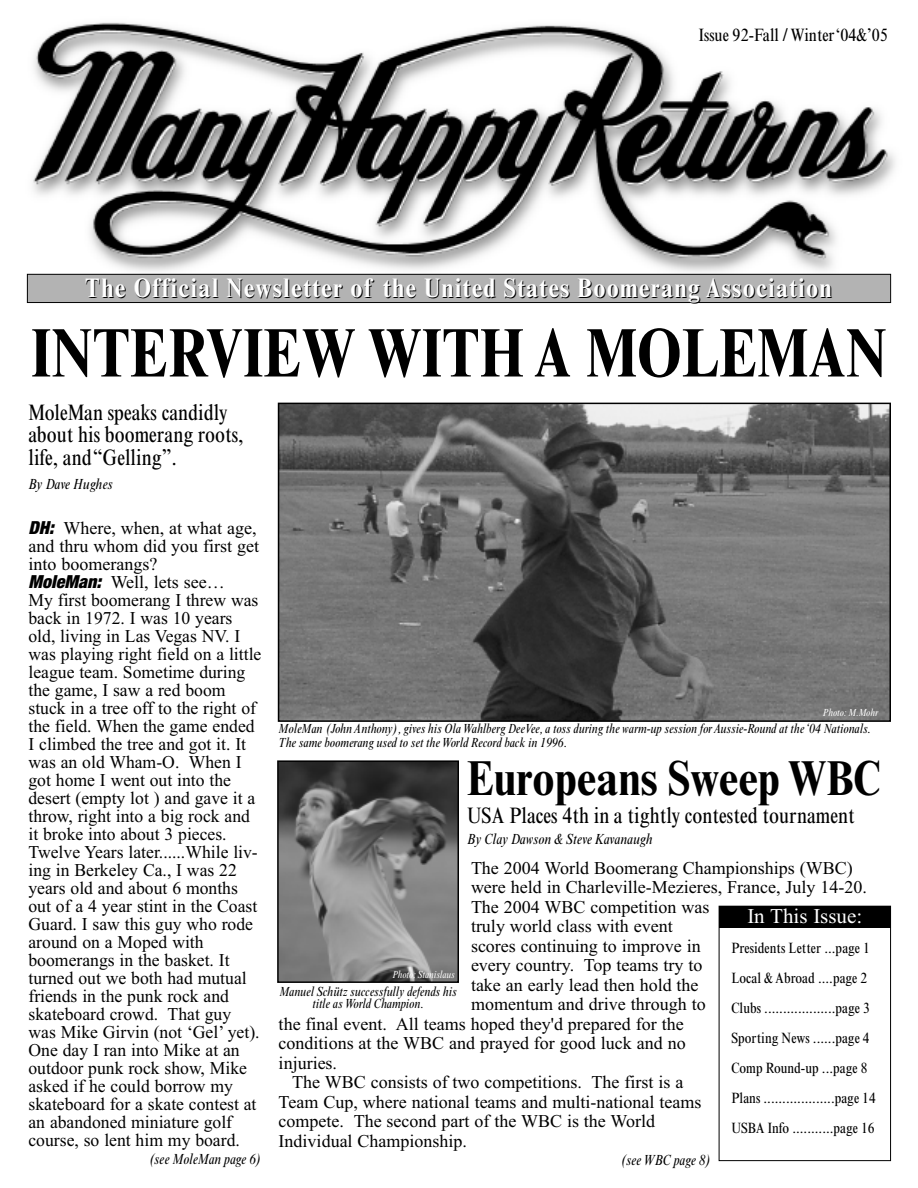
<style>
.page{position:relative;width:918px;height:1188px;background:#fff}
.page>*{position:absolute;margin:0;border:0;box-sizing:border-box;transform-origin:0 0}
.t1{font:700 condensed 69.3px "Times New Roman";color:#000}
.t2{font:700 condensed 49.5px "Times New Roman";color:#000}
.t3{font:700 condensed 27px "Times New Roman";letter-spacing:.045em;color:#000}
.t4{font:condensed 22.5px/22.5px "Times New Roman";color:#000}
.t5{font:21px "Times New Roman";color:#fff}
.t6{font:18px/18px "Times New Roman";color:#000}
.t7{font:condensed 18px "Times New Roman";color:#000}
.t8{font:condensed 15px/30px "Times New Roman";color:#000}
.t9{font:italic condensed 15px "Times New Roman";color:#000}
.t10{font:italic condensed 13.5px/13.5px "Times New Roman";color:#000}
.t11{font:italic condensed 10.5px "Times New Roman";color:#fff}
.s1{font-family:"Helvetica Neue";font-weight:900;font-style:italic;font-stretch:condensed}
</style>
<div class="page">
<div style="left:719px;top:907px;width:172px;height:21px;background:#000"></div>
<img style="left:26px;top:22px;width:869px;height:253px">
<div style="left:28px;top:275px;width:862px;height:27px;background:#b3b3b3"></div>
<div style="left:27px;top:274px;width:864px;height:29px;border:1px solid #000"></div>
<img style="left:281px;top:406px;width:607px;height:313px">
<div style="left:278px;top:403px;width:613px;height:319px;border:2px solid #000"></div>
<div style="left:697px;top:27px;width:194px;height:20px;background:#fff"></div>
<img style="left:280px;top:763px;width:176px;height:217px">
<div style="left:277px;top:760px;width:182px;height:223px;border:2px solid #000"></div>
<div style="left:719px;top:906px;width:172px;height:255px;border:1px solid #000"></div>
<p class="t7" style="left:699px;top:28px;width:190px">Issue 92-Fall / Winter ‘04&amp;’05</p>
<h3 class="t3" style="left:86px;top:280px;width:748px">The Official Newsletter of the United States Boomerang Association</h3>
<h1 class="t1" style="left:31px;top:329px;width:857px">INTERVIEW WITH A MOLEMAN</h1>
<p class="t4" style="left:28px;top:403px;width:217px">MoleMan speaks candidly about his boomerang roots, life, and “Gelling”.</p>
<p class="t9" style="left:28px;top:479px;width:86px">By Dave Hughes</p>
<p class="t6" style="left:28px;top:519px;width:234px"><span class="s1">DH:</span> Where, when, at what age, and thru whom did you first get into boomerangs?<br><span class="s1">MoleMan:</span> Well, lets see…<br>My first boomerang I threw was back in 1972. I was 10 years old, living in Las Vegas NV. I was playing right field on a little league team. Sometime during the game, I saw a red boom stuck in a tree off to the right of the field. When the game ended<br>I climbed the tree and got it. It was an old Wham-O. When I got home I went out into the desert (empty lot ) and gave it a throw, right into a big rock and it broke into about 3 pieces.<br>Twelve Years later......While liv&shy;ing in Berkeley Ca., I was 22 years old and about 6 months out of a 4 year stint in the Coast<br>Guard. I saw this guy who rode around on a Moped with boomerangs in the basket. It turned out we both had mutual friends in the punk rock and skateboard crowd. That guy was Mike Girvin (not ‘Gel’ yet).<br>One day I ran into Mike at an outdoor punk rock show, Mike asked if he could borrow my skateboard for a skate contest at an abandoned miniature golf course, so lent him my board.</p>
<p class="t9" style="left:148px;top:1154px;width:115px">(see MoleMan page 6)</p>
<p class="t11" style="left:823px;top:709px;width:57px">Photo: M.Mohr</p>
<p class="t10" style="left:279px;top:723px;width:594px">MoleMan (John Anthony), gives his Ola Wahlberg DeeVee, a toss during the warm-up session for Aussie-Round at the ‘04 Nationals.<br>The same boomerang used to set the World Record back in 1996.</p>
<h2 class="t2" style="left:467px;top:761px;width:415px">Europeans Sweep WBC</h2>
<p class="t4" style="left:467px;top:806px;width:389px">USA Places 4th in a tightly contested tournament</p>
<p class="t9" style="left:467px;top:834px;width:187px">By Clay Dawson &amp; Steve Kavanaugh</p>
<p class="t6" style="left:471px;top:858px;width:383px">The 2004 World Boomerang Championships (WBC)</p>
<p class="t6" style="left:471px;top:878px;width:398px">were held in Charleville-Mezieres, France, July 14-20.</p>
<p class="t6" style="left:471px;top:897px;width:240px">The 2004 WBC competition was</p>
<p class="t6" style="left:471px;top:917px;width:203px">truly world class with event</p>
<p class="t6" style="left:471px;top:936px;width:231px">scores continuing to improve in</p>
<p class="t6" style="left:471px;top:956px;width:233px">every country. Top teams try to</p>
<p class="t6" style="left:471px;top:975px;width:229px">take an early lead then hold the</p>
<p class="t6" style="left:471px;top:995px;width:236px">momentum and drive through to</p>
<p class="t6" style="left:279px;top:1014px;width:407px">the final event. All teams hoped they'd prepared for the</p>
<p class="t6" style="left:279px;top:1034px;width:409px">conditions at the WBC and prayed for good luck and no</p>
<p class="t6" style="left:279px;top:1053px;width:60px">injuries.</p>
<p class="t6" style="left:292px;top:1073px;width:393px">The WBC consists of two competitions. The first is a</p>
<p class="t6" style="left:279px;top:1092px;width:424px">Team Cup, where national teams and multi-national teams</p>
<p class="t6" style="left:279px;top:1112px;width:378px">compete. The second part of the WBC is the World</p>
<p class="t6" style="left:279px;top:1131px;width:190px">Individual Championship.</p>
<p class="t9" style="left:620px;top:1154px;width:92px">(see WBC page 8)</p>
<p class="t5" style="left:747px;top:903px;width:116px">In This Issue:</p>
<p class="t8" style="left:731px;top:934px;width:146px">Presidents Letter ...page 1<br>Local &amp; Abroad ....page 2<br>Clubs ...................page 3<br>Sporting News ......page 4<br>Comp Round-up ...page 8<br>Plans ...................page 14<br>USBA Info ...........page 16</p>
<p class="t11" style="left:392px;top:971px;width:64px">Photo: Stanislaus</p>
<p class="t10" style="left:279px;top:986px;width:179px;line-height:12px;text-align:center">Manuel Schütz successfully defends his title as World Champion.</p>
</div>
